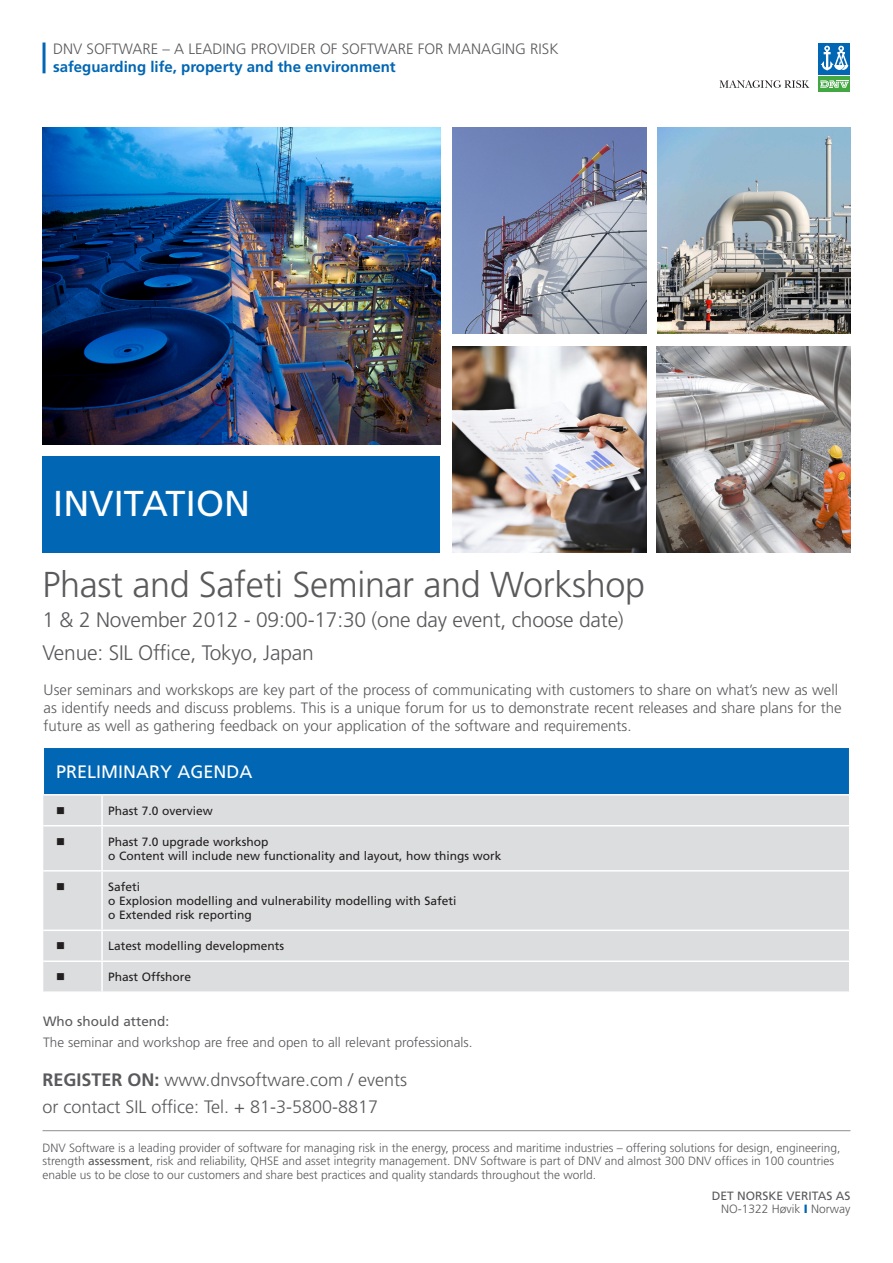
<style>
.page{position:relative;width:893px;height:1263px;background:#fff}
.page>*{position:absolute;margin:0;border:0;box-sizing:border-box;transform-origin:0 0}
.Main_title{font:300 36px "Frutiger LT Std";letter-spacing:-.01em;color:#5a5a5d}
.Facts_body{font:36px "Frutiger LT Std";letter-spacing:.005em;color:#fff}
.Main_title-2{font:300 21px/33px "Frutiger LT Std";letter-spacing:-.01em;color:#5a5a5d}
.Adress_bottom_left{font:300 18px "Frutiger LT Std";color:#5a5a5d}
.ny_tabell_head{font:18px "Frutiger LT Std";color:#fff}
._11_Ingress_p2_light{font:300 15px/18px "Frutiger LT Std";color:#5a5a5d}
.Top_title_grey{font:300 15px "Frutiger LT Std";color:#5a5a5d}
.Top_title_blue{font:700 15px "Frutiger LT Std";color:#0166b3}
.Ingress_flyers{font:300 13.5px "Frutiger LT Std";color:#5a5a5d}
.Ingress_flyers-2{font:13.5px "Frutiger LT Std";color:#5a5a5d}
.Adress_bottom_left-2{font:300 12px/13.5px "Frutiger LT Std";color:#5a5a5d}
.ny_tabell_body{font:12px/14.4px "Frutiger LT Std";color:#231f20}
.Adress_bottom_right{font:300 12px "Frutiger LT Std";color:#5a5a5d}
.Adress_bottom_right-2{font:12px "Frutiger LT Std";color:#5a5a5d}
.ny_tabell_body-2{font:12px "Wingdings";color:#231f20}
.s1{font-weight:700}
.s2{font-weight:400}
.s3{font-weight:900;color:#0166b3}
</style>
<div class="page">
<hr style="left:43px;top:43px;width:3px;height:30px;background:#0166b3">
<svg style="left:719px;top:80px;width:90px;height:8px"></svg>
<div style="left:819px;top:76px;width:31px;height:16px;background:#43a842"></div>
<div style="left:819px;top:43px;width:31px;height:32px;background:#0166b3"></div>
<svg style="left:820px;top:80px;width:29px;height:8px"></svg>
<svg style="left:821px;top:45px;width:27px;height:26px"></svg>
<img style="left:452px;top:128px;width:194px;height:206px">
<img style="left:658px;top:128px;width:192px;height:206px">
<img style="left:452px;top:347px;width:195px;height:206px">
<img style="left:657px;top:347px;width:193px;height:206px">
<div style="left:43px;top:456px;width:397px;height:97px;background:#0166b3"></div>
<img style="left:43px;top:128px;width:397px;height:316px">
<div style="left:43px;top:747px;width:807px;height:48px;background:#0166b3"></div>
<div style="left:43px;top:795px;width:806px;height:196px;background:#dcdddf"></div>
<hr style="left:43px;top:794px;width:59px;height:1px;background:#fff">
<hr style="left:102px;top:794px;width:748px;height:1px;background:#fff">
<hr style="left:101px;top:795px;width:2px;height:30px;background:#fff">
<hr style="left:43px;top:825px;width:59px;height:1px;background:#fff">
<hr style="left:102px;top:825px;width:748px;height:1px;background:#fff">
<hr style="left:101px;top:826px;width:2px;height:44px;background:#fff">
<hr style="left:43px;top:870px;width:59px;height:1px;background:#fff">
<hr style="left:102px;top:870px;width:748px;height:1px;background:#fff">
<hr style="left:101px;top:871px;width:2px;height:58px;background:#fff">
<hr style="left:43px;top:929px;width:59px;height:2px;background:#fff">
<hr style="left:102px;top:929px;width:748px;height:2px;background:#fff">
<hr style="left:101px;top:931px;width:2px;height:29px;background:#fff">
<hr style="left:43px;top:960px;width:59px;height:2px;background:#fff">
<hr style="left:102px;top:960px;width:748px;height:2px;background:#fff">
<hr style="left:101px;top:962px;width:2px;height:29px;background:#fff">
<hr style="left:43px;top:746px;width:59px;height:2px;background:#fff">
<hr style="left:43px;top:748px;width:1px;height:46px;background:#fff">
<hr style="left:102px;top:746px;width:748px;height:2px;background:#fff">
<hr style="left:849px;top:748px;width:1px;height:46px;background:#fff">
<hr style="left:43px;top:1130px;width:807px;height:1px;background:#999b9e">
<p class="Top_title_grey" style="left:53px;top:40px;width:507px">DNV SOFTWARE – A LEADING PROVIDER OF SOFTWARE FOR MANAGING RISK</p>
<p class="Top_title_blue" style="left:53px;top:58px;width:344px">safeguarding life, property and the environment</p>
<p class="Facts_body" style="left:53px;top:482px;width:199px">INVITATION</p>
<p class="Main_title" style="left:43px;top:565px;width:604px">Phast and Safeti Seminar and Workshop</p>
<p class="Main_title-2" style="left:43px;top:604px;width:583px">1 &amp; 2 November 2012 - 09:00-17:30 (one day event, choose date)<br>Venue: SIL Office, Tokyo, Japan</p>
<p class="_11_Ingress_p2_light" style="left:44px;top:681px;width:799px">User seminars and workskops are key part of the process of communicating with customers to share on what’s new as well as identify needs and discuss problems. This is a unique forum for us to demonstrate recent releases and share plans for the future as well as gathering feedback on your application of the software and requirements.</p>
<p class="ny_tabell_head" style="left:56px;top:761px;width:198px">PRELIMINARY AGENDA</p>
<p class="ny_tabell_body-2" style="left:56px;top:804px;width:10px">■</p>
<p class="ny_tabell_body" style="left:108px;top:803px;width:106px">Phast 7.0 overview</p>
<p class="ny_tabell_body-2" style="left:56px;top:835px;width:10px">■</p>
<p class="ny_tabell_body" style="left:108px;top:834px;width:395px">Phast 7.0 upgrade workshop<br>o Content will include new functionality and layout, how things work</p>
<p class="ny_tabell_body-2" style="left:56px;top:880px;width:10px">■</p>
<p class="ny_tabell_body" style="left:108px;top:879px;width:350px">Safeti<br>o Explosion modelling and vulnerability modelling with Safeti o Extended risk reporting</p>
<p class="ny_tabell_body-2" style="left:56px;top:940px;width:10px">■</p>
<p class="ny_tabell_body" style="left:108px;top:939px;width:178px">Latest modelling developments</p>
<p class="ny_tabell_body-2" style="left:56px;top:970px;width:10px">■</p>
<p class="ny_tabell_body" style="left:108px;top:970px;width:85px">Phast Offshore</p>
<p class="Ingress_flyers-2" style="left:43px;top:1014px;width:128px">Who should attend:</p>
<p class="Ingress_flyers" style="left:43px;top:1035px;width:431px">The seminar and workshop are free and open to all relevant professionals.</p>
<p class="Adress_bottom_left" style="left:43px;top:1070px;width:366px"><span class="s1">REGISTER ON:</span> www.dnvsoftware.com / events</p>
<p class="Adress_bottom_left" style="left:43px;top:1097px;width:337px">or contact SIL office: Tel. + 81-3-5800-8817</p>
<p class="Adress_bottom_left-2" style="left:43px;top:1141px;width:799px">DNV Software is a leading provider of software for managing risk in the energy, process and maritime industries – offering solutions for design, engineering, strength <span class="s2">assessment</span>, risk and reliability, QHSE and asset integrity management. DNV Software is part of DNV and almost 300 DNV offices in 100 countries enable us to be close to our customers and share best practices and quality standards throughout the world.</p>
<p class="Adress_bottom_right-2" style="left:712px;top:1188px;width:140px">DET NORSKE VERITAS AS</p>
<p class="Adress_bottom_right" style="left:721px;top:1202px;width:131px">NO-1322 Høvik <span class="s3">I</span> Norway</p>
</div>
